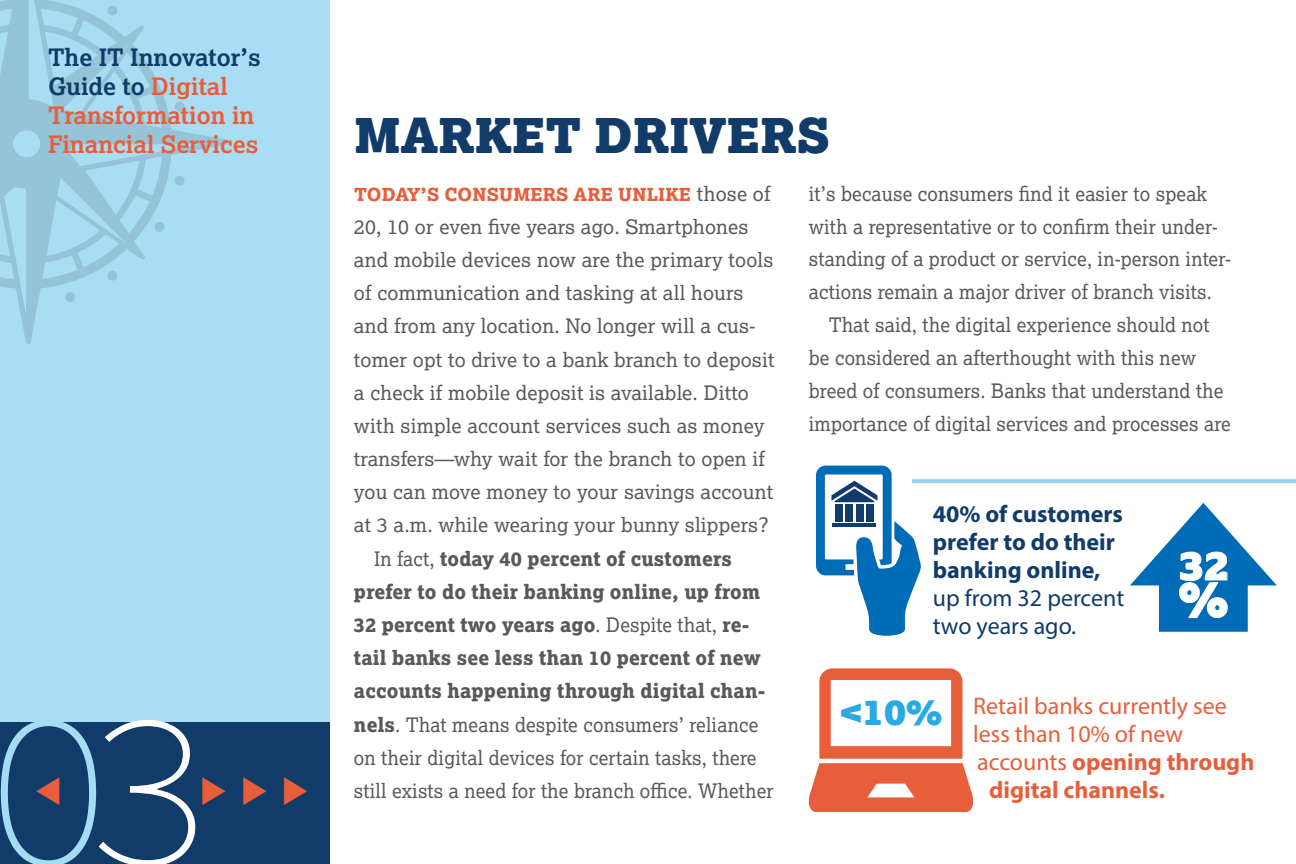
<style>
.page{position:relative;width:1296px;height:864px;background:#fff}
.page>*{position:absolute;margin:0;border:0;box-sizing:border-box;transform-origin:0 0}
.t1{font:200 220.6px "Source Code Pro";color:#fff}
.t2{font:900 50px "Lexia";color:#fff}
.t3{font:900 48px "Lexia";color:#113b68}
.t4{font:900 40.8px "Lexia";color:#fff}
.t5{font:900 36.2px "Lexia";color:#29aae3}
.t6{font:700 24px/28.8px "Lexia";color:#e85e3b}
.t7{font:700 24px/28px "Myriad Pro";color:#113b68}
.t8{font:24px "Myriad Pro";color:#e85e3b}
.t9{font:700 24px "Myriad Pro";color:#e85e3b}
.t10{font:24px/28px "Myriad Pro";color:#113b68}
.t11{font:20px "Lexia";letter-spacing:.01em;color:#58595b;scale:.95 1}
.t12{font:20px "Lexia";letter-spacing:.01em;color:#58595b}
.t13{font:800 20px "Lexia";letter-spacing:.01em;color:#58595b;scale:.95 1}
.t14{font:800 18px "Lexia";letter-spacing:.01em;color:#e85e3b}
.s1{color:#113b68}
.s2{font-weight:400;font-size:20px;color:#58595b}
.s3{font-weight:400}
.s4{font-weight:800}
</style>
<div class="page">
<div style="left:0;top:0;width:330px;height:821px;background:#a9ddf4"></div>
<div style="left:0;top:722px;width:330px;height:142px;background:#113b68"></div>
<svg style="left:0;top:0;width:214px;height:330px"></svg>
<svg style="left:921px;top:479px;width:375px;height:4px"></svg>
<svg style="left:808px;top:668px;width:166px;height:144px"></svg>
<svg style="left:816px;top:466px;width:105px;height:170px"></svg>
<svg style="left:1130px;top:503px;width:147px;height:129px"></svg>
<svg style="left:1px;top:722px;width:95px;height:142px"></svg>
<p class="t6" style="left:48px;top:43px;width:214px"><span class="s1">The IT Innovator’s<br>Guide to</span> Digital<br>Transformation in<br>Financial Services</p>
<h1 class="t1" style="left:83px;top:647px;width:228px"><sup>◆</sup>3 <sup>◆◆</sup></h1>
<h3 class="t3" style="left:354px;top:107px;width:478px">MARKET DRIVERS</h3>
<p class="t14" style="left:354px;top:184px;width:418px">TODAY’S CONSUMERS ARE UNLIKE <span class="s2">those of</span></p>
<p class="t12" style="left:354px;top:215px;width:396px">20, 10 or even five years ago. Smartphones</p>
<p class="t12" style="left:354px;top:248px;width:421px">and mobile devices now are the primary tools</p>
<p class="t12" style="left:354px;top:281px;width:391px">of communication and tasking at all hours</p>
<p class="t12" style="left:354px;top:314px;width:403px">and from any location. No longer will a cus-</p>
<p class="t12" style="left:354px;top:348px;width:422px">tomer opt to drive to a bank branch to deposit</p>
<p class="t12" style="left:354px;top:381px;width:396px">a check if mobile deposit is available. Ditto</p>
<p class="t12" style="left:354px;top:414px;width:412px">with simple account services such as money</p>
<p class="t12" style="left:354px;top:447px;width:412px">transfers—why wait for the branch to open if</p>
<p class="t12" style="left:354px;top:480px;width:421px">you can move money to your savings account</p>
<p class="t12" style="left:354px;top:513px;width:416px">at 3 a.m. while wearing your bunny slippers?</p>
<p class="t13" style="left:374px;top:547px;width:378px"><span class="s3">In fact,</span> today 40 percent of customers</p>
<p class="t13" style="left:354px;top:580px;width:429px">prefer to do their banking online, up from</p>
<p class="t13" style="left:354px;top:613px;width:418px">32 percent two years ago<span class="s3">. Despite that,</span> re-</p>
<p class="t13" style="left:354px;top:646px;width:430px">tail banks see less than 10 percent of new</p>
<p class="t13" style="left:354px;top:679px;width:435px">accounts happening through digital chan-</p>
<p class="t11" style="left:354px;top:713px;width:427px"><span class="s4">nels</span>. That means despite consumers’ reliance</p>
<p class="t11" style="left:354px;top:746px;width:425px">on their digital devices for certain tasks, there</p>
<p class="t11" style="left:354px;top:779px;width:443px">still exists a need for the branch office. Whether</p>
<p class="t11" style="left:809px;top:182px;width:421px">it’s because consumers find it easier to speak</p>
<p class="t11" style="left:809px;top:215px;width:432px">with a representative or to confirm their under-</p>
<p class="t11" style="left:809px;top:247px;width:446px">standing of a product or service, in-person inter-</p>
<p class="t11" style="left:809px;top:280px;width:426px">actions remain a major driver of branch visits.</p>
<p class="t11" style="left:829px;top:313px;width:402px">That said, the digital experience should not</p>
<p class="t11" style="left:809px;top:346px;width:409px">be considered an afterthought with this new</p>
<p class="t11" style="left:809px;top:379px;width:438px">breed of consumers. Banks that understand the</p>
<p class="t11" style="left:809px;top:412px;width:446px">importance of digital services and processes are</p>
<p class="t7" style="left:933px;top:499px;width:192px">40% of customers prefer to do their banking online,</p>
<p class="t10" style="left:933px;top:584px;width:193px">up from 32 percent two years ago.</p>
<h2 class="t2" style="left:1178px;top:569px;width:51px">%</h2>
<h3 class="t4" style="left:1180px;top:541px;width:51px">32</h3>
<h3 class="t5" style="left:840px;top:690px;width:104px">&lt;10%</h3>
<p class="t8" style="left:973px;top:691px;width:255px">Retail banks currently see</p>
<p class="t8" style="left:973px;top:719px;width:212px">less than 10% of new</p>
<p class="t9" style="left:977px;top:746px;width:279px"><span class="s3">accounts</span> opening through</p>
<p class="t9" style="left:989px;top:774px;width:177px">digital channels.</p>
</div>
